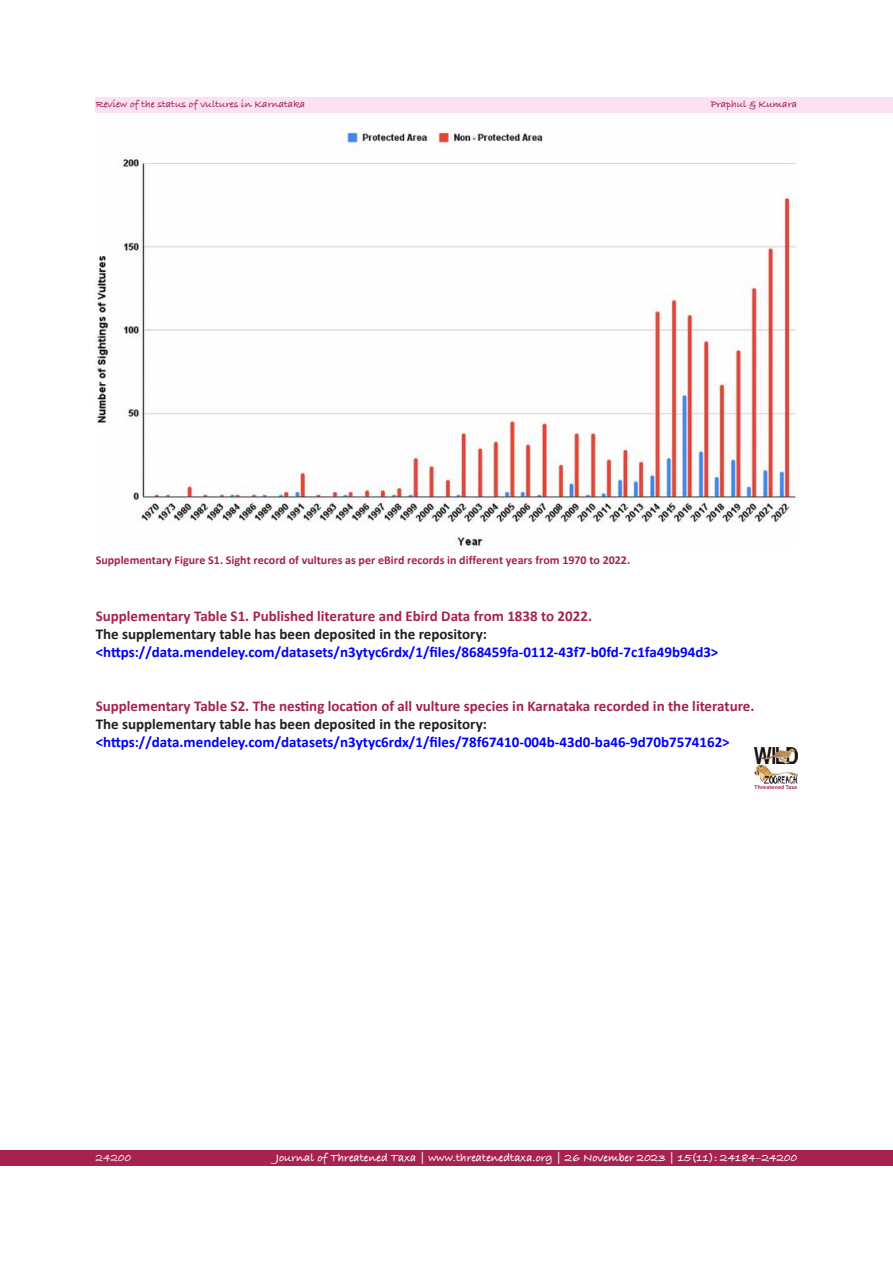
<style>
.page{position:relative;width:893px;height:1263px;background:#fff}
.page>*{position:absolute;margin:0;border:0;box-sizing:border-box;transform-origin:0 0}
.t1{font:700 15px/18px "Calibri";color:#a5234c}
.t2{font:700 15px/18px "Calibri";color:#00f}
.t3{font:700 12px "Calibri";color:#a5234c}
.t4{font:700 12px "Bradley Hand ITCTT";color:#fff}
.t5{font:700 12px "Bradley Hand ITCTT";color:#fbe1f4}
.t6{font:700 10.5px "Bradley Hand ITCTT";color:#a5234c}
.t7{font:700 6px "Calibri";letter-spacing:.015em;color:#a5234c}
.s1{color:#a5234c}
.s2{color:#231f20}
.s3{font-family:"Calibri Bold 2";font-weight:400}
.s4{font-family:"Calibri Bold 2";font-weight:400;color:#00f}
.s5{color:#00f}
</style>
<div class="page">
<div style="left:96px;top:97px;width:797px;height:16px;background:#fbe1f4"></div>
<div style="left:0;top:1150px;width:893px;height:16px;background:#a5234c"></div>
<img style="left:96px;top:132px;width:700px;height:415px">
<img style="left:754px;top:747px;width:43px;height:16px">
<img style="left:754px;top:765px;width:43px;height:18px">
<p class="t6" style="left:96px;top:96px;width:211px">Review of the status of vultures in Karnataka</p>
<p class="t6" style="left:711px;top:96px;width:88px">Praphul &amp; Kumara</p>
<p class="t3" style="left:96px;top:552px;width:536px">Supplementary Figure S1. Sight record of vultures as per eBird records in different years from 1970 to 2022.</p>
<p class="t2" style="left:96px;top:607px;width:624px"><span class="s1">Supplementary Table S1. Published literature and Ebird Data from 1838 to 2022.<br></span><span class="s2">The supplementary table has been deposited in the repository: </span><span class="s3">&lt;</span>https://data.mendeley.com/datasets/n3ytyc6rdx/1/files/868459fa-0112-43f7-b0fd-7c1fa49b94d3<span class="s3">&gt;</span></p>
<p class="t1" style="left:96px;top:697px;width:660px">Supplementary Table S2. The nesting location of all vulture species in Karnataka recorded in the literature.<br><span class="s2">The supplementary table has been deposited in the repository: </span><span class="s4">&lt;</span><span class="s5">https://data.mendeley.com/datasets/n3ytyc6rdx/1/files/78f67410-004b-43d0-ba46-9d70b7574162</span><span class="s4">&gt;</span></p>
<p class="t7" style="left:755px;top:784px;width:44px">Threatened Taxa</p>
<p class="t5" style="left:96px;top:1149px;width:37px">24200</p>
<p class="t4" style="left:276px;top:1148px;width:523px">Journal of Threatened Taxa | www.threatenedtaxa.org | 26 November 2023 | 15(11): 24184–24200</p>
</div>
